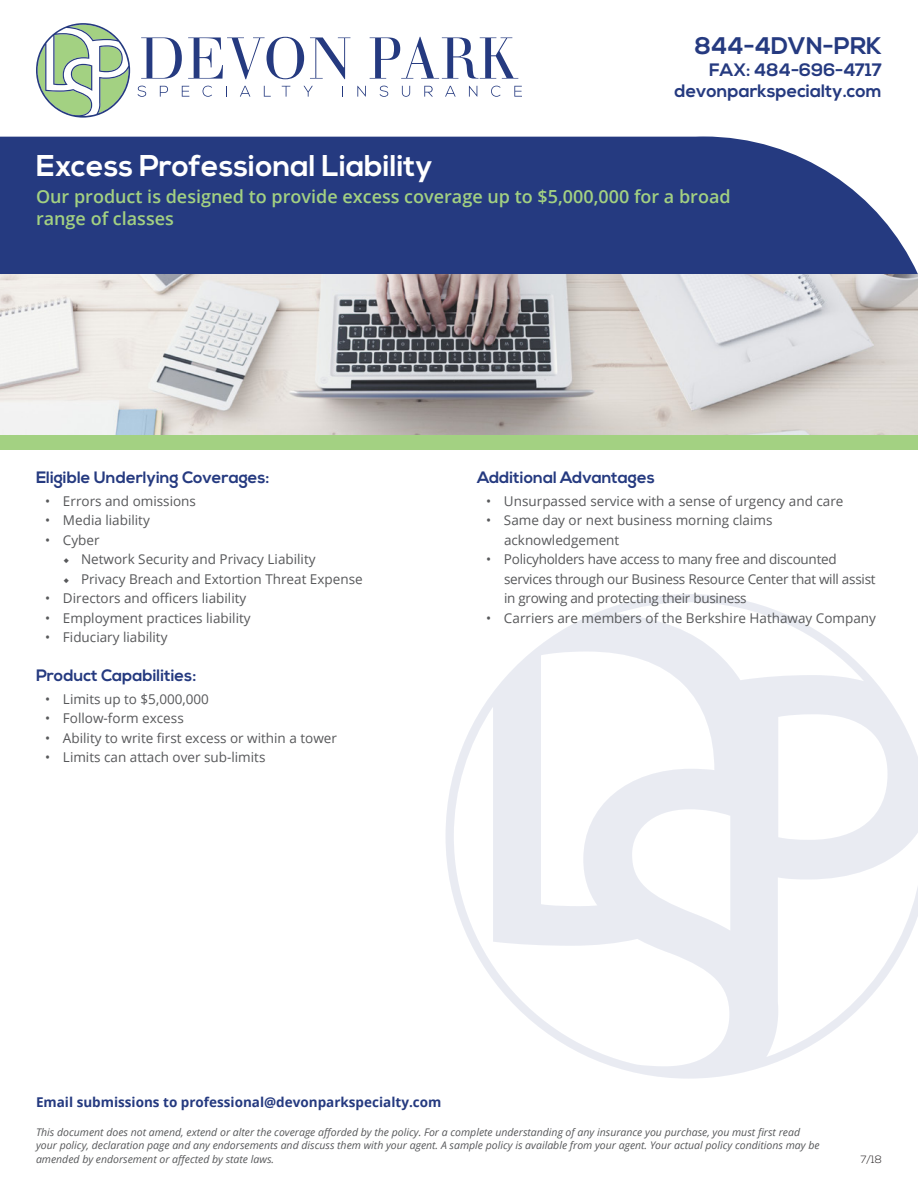
<style>
.page{position:relative;width:918px;height:1188px;background:#fff}
.page>*{position:absolute;margin:0;border:0;box-sizing:border-box;transform-origin:0 0}
.t1{font:700 30px "Nexa";color:#fff}
.t2{font:700 24px "Nexa";color:#253a80}
.sub_title{font:600 18px/21.8px "Open Sans";color:#a3d182}
.t3{font:700 18px/21.6px "Nexa";color:#253a80;text-align:right}
.a-head{font:700 16.5px "Nexa";color:#253a80}
.bullet_list{font:13.5px/19.5px "Open Sans";color:#57585a}
.bullet_list-2{font:13.5px/19.5px "Open Sans";letter-spacing:-.02em;color:#57585a}
.contact_your_UN{font:700 13.5px "Open Sans";color:#253a80}
.t4{font:italic 10.5px/13.5px "Open Sans";color:#57585a}
.folio{font:300 10.5px "Nexa";color:#231f20}
</style>
<div class="page">
<svg style="left:0;top:136px;width:918px;height:138px;background:#344788"></svg>
<svg style="left:445px;top:594px;width:473px;height:485px"></svg>
<svg style="left:36px;top:23px;width:94px;height:95px"></svg>
<svg style="left:141px;top:37px;width:41px;height:42px"></svg>
<svg style="left:188px;top:37px;width:116px;height:42px"></svg>
<svg style="left:310px;top:37px;width:40px;height:42px"></svg>
<svg style="left:370px;top:37px;width:148px;height:42px"></svg>
<svg style="left:138px;top:86px;width:8px;height:11px"></svg>
<svg style="left:160px;top:86px;width:8px;height:11px"></svg>
<svg style="left:182px;top:86px;width:7px;height:11px"></svg>
<svg style="left:203px;top:86px;width:9px;height:11px"></svg>
<svg style="left:240px;top:86px;width:10px;height:11px"></svg>
<svg style="left:264px;top:86px;width:7px;height:11px"></svg>
<svg style="left:282px;top:86px;width:8px;height:11px"></svg>
<svg style="left:304px;top:86px;width:9px;height:11px"></svg>
<svg style="left:357px;top:86px;width:9px;height:11px"></svg>
<svg style="left:380px;top:86px;width:8px;height:11px"></svg>
<svg style="left:402px;top:86px;width:8px;height:11px"></svg>
<svg style="left:424px;top:86px;width:9px;height:11px"></svg>
<svg style="left:445px;top:86px;width:11px;height:11px"></svg>
<svg style="left:469px;top:86px;width:8px;height:11px"></svg>
<svg style="left:491px;top:86px;width:10px;height:11px"></svg>
<svg style="left:514px;top:86px;width:8px;height:11px"></svg>
<div style="left:0;top:434px;width:918px;height:16px;background:#a3d182"></div>
<img style="left:0;top:274px;width:918px;height:160px">
<h2 class="t2" style="left:695px;top:32px;width:189px">844-4DVN-PRK</h2>
<h3 class="t3" style="left:675px;top:60px;width:209px">FAX: 484-696-4717 devonparkspecialty.com</h3>
<p class="t1" style="left:36px;top:148px;width:398px">Excess Professional Liability</p>
<p class="sub_title" style="left:36px;top:185px;width:696px">Our product is designed to provide excess coverage up to $5,000,000 for a broad range of classes</p>
<p class="a-head" style="left:36px;top:468px;width:235px">Eligible Underlying Coverages:</p>
<p class="bullet_list" style="left:45px;top:491px;width:153px">• Errors and omissions</p>
<p class="bullet_list" style="left:45px;top:510px;width:106px">• Media liability</p>
<p class="bullet_list" style="left:45px;top:530px;width:56px">• Cyber</p>
<p class="bullet_list" style="left:81px;top:549px;width:236px">Network Security and Privacy Liability</p>
<p class="bullet_list" style="left:81px;top:569px;width:283px">Privacy Breach and Extortion Threat Expense</p>
<p class="bullet_list" style="left:45px;top:588px;width:203px">• Directors and officers liability</p>
<p class="bullet_list" style="left:45px;top:608px;width:207px">• Employment practices liability</p>
<p class="bullet_list" style="left:45px;top:627px;width:124px">• Fiduciary liability</p>
<p class="a-head" style="left:36px;top:666px;width:162px">Product Capabilities:</p>
<p class="bullet_list" style="left:45px;top:689px;width:165px">• Limits up to $5,000,000</p>
<p class="bullet_list" style="left:45px;top:708px;width:140px">• Follow-form excess</p>
<p class="bullet_list" style="left:45px;top:728px;width:293px">• Ability to write first excess or within a tower</p>
<p class="bullet_list" style="left:45px;top:747px;width:222px">• Limits can attach over sub-limits</p>
<p class="a-head" style="left:477px;top:468px;width:179px">Additional Advantages</p>
<p class="bullet_list" style="left:486px;top:491px;width:359px">• Unsurpassed service with a sense of urgency and care</p>
<p class="bullet_list" style="left:504px;top:510px;width:270px;text-indent:-18px">• Same day or next business morning claims acknowledgement</p>
<p class="bullet_list-2" style="left:504px;top:549px;width:373px;text-indent:-18px">• Policyholders have access to many free and discounted services through our Business Resource Center that will assist in growing and protecting their business</p>
<p class="bullet_list" style="left:486px;top:608px;width:392px">• Carriers are members of the Berkshire Hathaway Company</p>
<p class="contact_your_UN" style="left:36px;top:1093px;width:407px">Email submissions to professional@devonparkspecialty.com</p>
<p class="t4" style="left:36px;top:1125px;width:785px">This document does not amend, extend or alter the coverage afforded by the policy. For a complete understanding of any insurance you purchase, you must first read your policy, declaration page and any endorsements and discuss them with your agent. A sample policy is available from your agent. Your actual policy conditions may be amended by endorsement or affected by state laws.</p>
<p class="folio" style="left:860px;top:1153px;width:23px">7/18</p>
</div>
